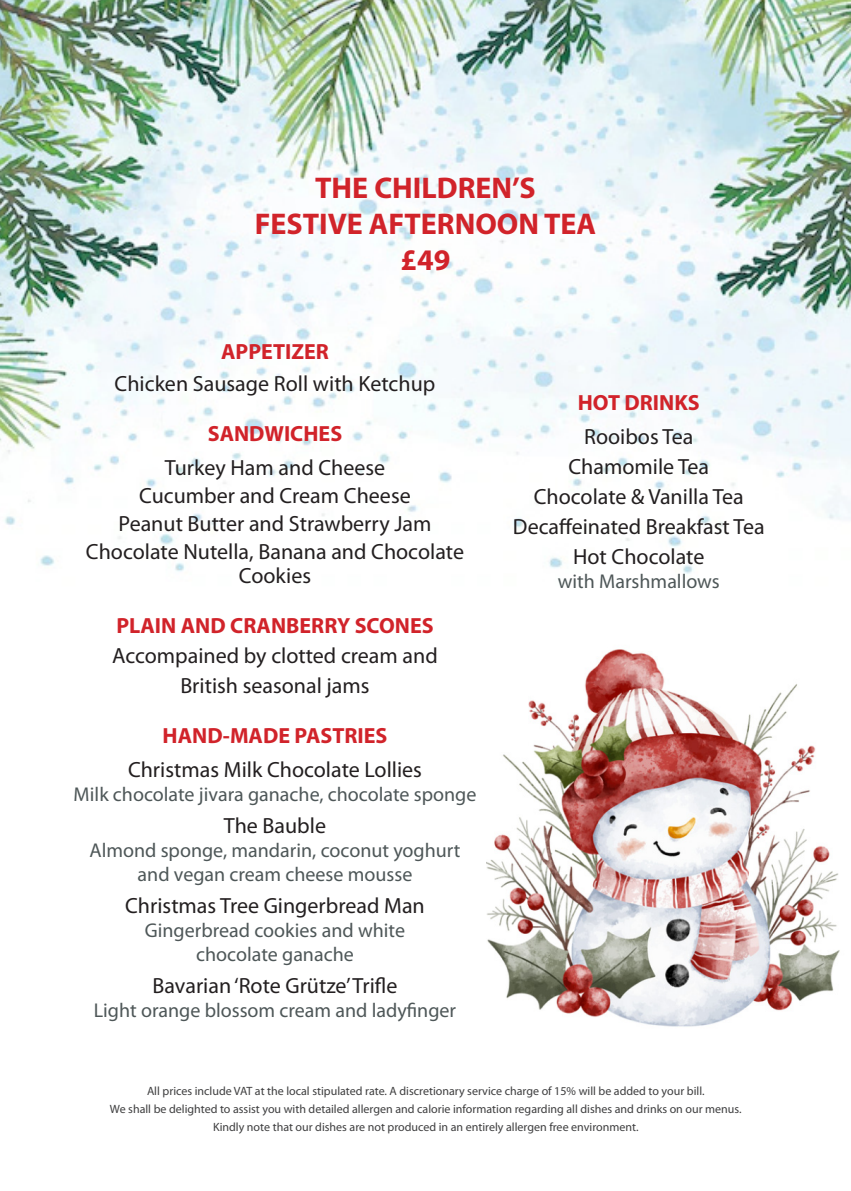
<style>
.page{position:relative;width:851px;height:1191px;background:#fff}
.page>*{position:absolute;margin:0;border:0;box-sizing:border-box;transform-origin:0 0}
.t1{font:700 30px "Myriad Pro";color:#d1232a}
.t2{font:22px/34px "Myriad Pro";color:#231f20;text-align:center}
.t3{font:700 22px "Myriad Pro";color:#d1232a}
.t4{font:20px "Myriad Pro";color:#4e5758}
.t5{font:12px "Myriad Pro";color:#3e3e3f}
.s1{font-weight:700;color:#d1232a}
</style>
<div class="page">
<img style="left:0;top:0;width:850px;height:574px">
<img style="left:486px;top:649px;width:354px;height:378px">
<p class="t1" style="left:315px;top:169px;width:222px">THE CHILDREN’S</p>
<p class="t1" style="left:255px;top:205px;width:343px">FESTIVE AFTERNOON TEA</p>
<p class="t1" style="left:400px;top:241px;width:51px">£49</p>
<p class="t3" style="left:221px;top:337px;width:109px">APPETIZER</p>
<p class="t2" style="left:115px;top:366px;width:322px">Chicken Sausage Roll with Ketchup</p>
<p class="t2" style="left:165px;top:416px;width:222px"><span class="s1">SANDWICHES<br></span>Turkey Ham and Cheese</p>
<p class="t2" style="left:139px;top:478px;width:273px">Cucumber and Cream Cheese</p>
<p class="t2" style="left:118px;top:506px;width:314px">Peanut Butter and Strawberry Jam</p>
<p class="t2" style="left:86px;top:539px;width:379px;line-height:24px">Chocolate Nutella, Banana and Chocolate<br>Cookies</p>
<p class="t3" style="left:116px;top:611px;width:319px">PLAIN AND CRANBERRY SCONES</p>
<p class="t2" style="left:112px;top:638px;width:327px">Accompained by clotted cream and</p>
<p class="t2" style="left:180px;top:668px;width:191px">British seasonal jams</p>
<p class="t3" style="left:162px;top:721px;width:226px">HAND-MADE PASTRIES</p>
<p class="t2" style="left:128px;top:752px;width:295px">Christmas Milk Chocolate Lollies</p>
<p class="t4" style="left:74px;top:781px;width:404px">Milk chocolate jivara ganache, chocolate sponge</p>
<p class="t2" style="left:224px;top:808px;width:104px">The Bauble</p>
<p class="t4" style="left:89px;top:837px;width:372px">Almond sponge, mandarin, coconut yoghurt</p>
<p class="t4" style="left:138px;top:861px;width:276px">and vegan cream cheese mousse</p>
<p class="t2" style="left:125px;top:888px;width:301px">Christmas Tree Gingerbread Man</p>
<p class="t4" style="left:145px;top:917px;width:262px">Gingerbread cookies and white</p>
<p class="t4" style="left:196px;top:941px;width:159px">chocolate ganache</p>
<p class="t2" style="left:152px;top:968px;width:246px">Bavarian ‘Rote Grütze’ Trifle</p>
<p class="t4" style="left:94px;top:997px;width:364px">Light orange blossom cream and ladyfinger</p>
<p class="t2" style="left:577px;top:385px;width:124px;text-align:left"><span class="s1">HOT DRINKS<br></span>Rooibos Tea</p>
<p class="t2" style="left:568px;top:449px;width:142px">Chamomile Tea</p>
<p class="t2" style="left:533px;top:479px;width:211px">Chocolate &amp; Vanilla Tea</p>
<p class="t2" style="left:513px;top:509px;width:253px">Decaffeinated Breakfast Tea</p>
<p class="t2" style="left:573px;top:539px;width:133px">Hot Chocolate</p>
<p class="t4" style="left:557px;top:569px;width:163px">with Marshmallows</p>
<p class="t5" style="left:147px;top:1083px;width:559px">All prices include VAT at the local stipulated rate. A discretionary service charge of 15% will be added to your bill.</p>
<p class="t5" style="left:110px;top:1101px;width:633px">We shall be delighted to assist you with detailed allergen and calorie information regarding all dishes and drinks on our menus.</p>
<p class="t5" style="left:213px;top:1119px;width:427px">Kindly note that our dishes are not produced in an entirely allergen free environment.</p>
</div>
